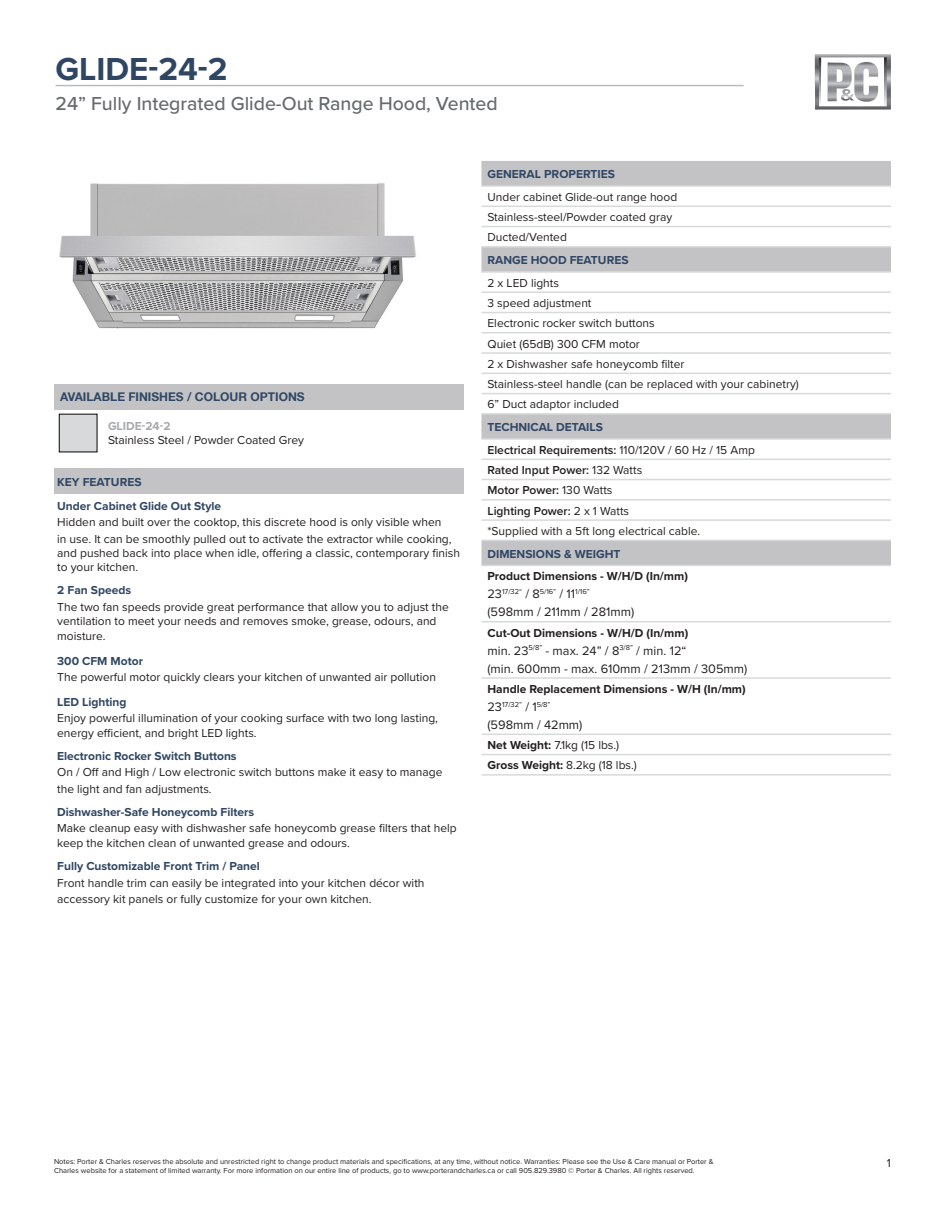
<style>
.page{position:relative;width:945px;height:1215px;background:#fff}
.page>*{position:absolute;margin:0;border:0;box-sizing:border-box;transform-origin:0 0}
.t1{font:700 33px "Proxima Nova";color:#2f4662}
.t2{font:500 19.5px "Proxima Nova";color:#666b6e}
.t3{font:12.75px "Proxima Nova";color:#231f20}
.Title_19pt_Black__Align_to_Left{font:12px/14.4px "Proxima Nova";color:#231f20}
.t4{font:700 12px "Proxima Nova";color:#304664}
.t5{font:600 12px "Proxima Nova";color:#231f20}
.t6{font:700 12px "Proxima Nova";color:#2f4662}
.t7{font:700 12px "Proxima Nova";color:#231f20}
.t8{font:700 12px "Helvetica 75";color:#304664}
.t9{font:700 12px "Proxima Nova";color:#a7aaac}
.t10{font:7.5px/9px "Proxima Nova";color:#231f20}
.s1{font-weight:400}
.s2{font-size:12.75px}
.s3{font-weight:700}
</style>
<div class="page">
<svg style="left:815px;top:54px;width:76px;height:56px"></svg>
<hr style="left:56px;top:85px;width:688px;height:1px;background:#b8bcbe">
<div style="left:54px;top:384px;width:410px;height:25px;background:#c3c3c5"></div>
<div style="left:59px;top:414px;width:38px;height:38px;background:#d8d9da"></div>
<div style="left:54px;top:468px;width:410px;height:25px;background:#c3c3c5"></div>
<svg style="left:482px;top:161px;width:409px;height:110px"></svg>
<svg style="left:482px;top:415px;width:409px;height:150px"></svg>
<hr style="left:482px;top:206px;width:409px;height:1px;background:#d8d9da">
<hr style="left:482px;top:226px;width:409px;height:1px;background:#d8d9da">
<hr style="left:482px;top:352px;width:409px;height:2px;background:#d8d9da">
<hr style="left:482px;top:291px;width:409px;height:2px;background:#d8d9da">
<hr style="left:482px;top:312px;width:409px;height:1px;background:#d8d9da">
<hr style="left:482px;top:332px;width:409px;height:2px;background:#d8d9da">
<hr style="left:482px;top:459px;width:409px;height:1px;background:#d8d9da">
<hr style="left:482px;top:677px;width:409px;height:2px;background:#d8d9da">
<hr style="left:482px;top:734px;width:409px;height:1px;background:#d8d9da">
<hr style="left:482px;top:754px;width:409px;height:1px;background:#d8d9da">
<hr style="left:482px;top:774px;width:409px;height:2px;background:#d8d9da">
<hr style="left:482px;top:621px;width:409px;height:1px;background:#d8d9da">
<hr style="left:482px;top:246px;width:409px;height:2px;background:#d8d9da">
<hr style="left:482px;top:373px;width:409px;height:1px;background:#d8d9da">
<hr style="left:482px;top:393px;width:409px;height:1px;background:#d8d9da">
<hr style="left:482px;top:413px;width:409px;height:2px;background:#d8d9da">
<hr style="left:482px;top:479px;width:409px;height:1px;background:#d8d9da">
<hr style="left:482px;top:499px;width:409px;height:2px;background:#d8d9da">
<hr style="left:482px;top:519px;width:409px;height:2px;background:#d8d9da">
<hr style="left:482px;top:540px;width:409px;height:1px;background:#d8d9da">
<hr style="left:482px;top:185px;width:409px;height:2px;background:#d8d9da">
<hr style="left:482px;top:271px;width:409px;height:2px;background:#d8d9da">
<hr style="left:482px;top:438px;width:409px;height:2px;background:#d8d9da">
<hr style="left:482px;top:565px;width:409px;height:1px;background:#d8d9da">
<img style="left:59px;top:183px;width:357px;height:146px">
<p class="t1" style="left:56px;top:44px;width:174px">GLIDE-24-2</p>
<p class="t2" style="left:56px;top:89px;width:444px">24” Fully Integrated Glide-Out Range Hood, Vented</p>
<p class="t8" style="left:60px;top:389px;width:246px">AVAILABLE FINISHES / COLOUR OPTIONS</p>
<p class="t9" style="left:108px;top:417px;width:64px">GLIDE-24-2</p>
<p class="Title_19pt_Black__Align_to_Left" style="left:108px;top:433px;width:198px">Stainless Steel / Powder Coated Grey</p>
<p class="t4" style="left:57px;top:473px;width:86px">KEY FEATURES</p>
<p class="t4" style="left:57px;top:497px;width:165px">Under Cabinet Glide Out Style</p>
<p class="Title_19pt_Black__Align_to_Left" style="left:57px;top:513px;width:396px;line-height:16.5px">Hidden and built over the cooktop, this discrete hood is only visible when in use. It can be smoothly pulled out to activate the extractor while cooking,</p>
<p class="Title_19pt_Black__Align_to_Left" style="left:57px;top:545px;width:404px">and pushed back into place when idle, offering a classic, contemporary finish to your kitchen.</p>
<p class="t4" style="left:57px;top:581px;width:75px">2 Fan Speeds</p>
<p class="Title_19pt_Black__Align_to_Left" style="left:57px;top:599px;width:393px">The two fan speeds provide great performance that allow you to adjust the ventilation to meet your needs and removes smoke, grease, odours, and moisture.</p>
<p class="t6" style="left:57px;top:652px;width:87px">300 CFM Motor</p>
<p class="Title_19pt_Black__Align_to_Left" style="left:57px;top:669px;width:380px">The powerful motor quickly clears your kitchen of unwanted air pollution</p>
<p class="t4" style="left:57px;top:693px;width:71px">LED Lighting</p>
<p class="Title_19pt_Black__Align_to_Left" style="left:57px;top:711px;width:382px">Enjoy powerful illumination of your cooking surface with two long lasting, energy efficient, and bright LED lights.</p>
<p class="t6" style="left:57px;top:747px;width:181px">Electronic Rocker Switch Buttons</p>
<p class="Title_19pt_Black__Align_to_Left" style="left:57px;top:763px;width:387px;line-height:16.5px">On / Off and High / Low electronic switch buttons make it easy to manage the light and fan adjustments.</p>
<p class="t6" style="left:57px;top:803px;width:198px">Dishwasher-Safe Honeycomb Filters</p>
<p class="Title_19pt_Black__Align_to_Left" style="left:57px;top:820px;width:401px;line-height:15px">Make cleanup easy with dishwasher safe honeycomb grease filters that help keep the kitchen clean of unwanted grease and odours.</p>
<p class="t6" style="left:57px;top:857px;width:204px">Fully Customizable Front Trim / Panel</p>
<p class="Title_19pt_Black__Align_to_Left" style="left:57px;top:874px;width:369px;line-height:16.5px">Front handle trim can easily be integrated into your kitchen décor with accessory kit panels or fully customize for your own kitchen.</p>
<p class="t4" style="left:488px;top:165px;width:129px">GENERAL PROPERTIES</p>
<p class="Title_19pt_Black__Align_to_Left" style="left:488px;top:189px;width:191px">Under cabinet Glide-out range hood</p>
<p class="Title_19pt_Black__Align_to_Left" style="left:488px;top:209px;width:186px">Stainless-steel/Powder coated gray</p>
<p class="Title_19pt_Black__Align_to_Left" style="left:488px;top:230px;width:81px">Ducted/Vented</p>
<p class="t4" style="left:488px;top:251px;width:143px">RANGE HOOD FEATURES</p>
<p class="Title_19pt_Black__Align_to_Left" style="left:488px;top:275px;width:73px">2 x LED lights</p>
<p class="Title_19pt_Black__Align_to_Left" style="left:488px;top:295px;width:105px">3 speed adjustment</p>
<p class="Title_19pt_Black__Align_to_Left" style="left:488px;top:316px;width:169px">Electronic rocker switch buttons</p>
<p class="Title_19pt_Black__Align_to_Left" style="left:488px;top:336px;width:154px">Quiet (65dB) 300 CFM motor</p>
<p class="Title_19pt_Black__Align_to_Left" style="left:488px;top:356px;width:198px">2 x Dishwasher safe honeycomb filter</p>
<p class="Title_19pt_Black__Align_to_Left" style="left:488px;top:376px;width:313px">Stainless-steel handle (can be replaced with your cabinetry)</p>
<p class="Title_19pt_Black__Align_to_Left" style="left:488px;top:397px;width:133px">6” Duct adaptor included</p>
<p class="t4" style="left:488px;top:418px;width:117px">TECHNICAL DETAILS</p>
<p class="t5" style="left:488px;top:441px;width:269px">Electrical Requirements: <span class="s1">110/120V / 60 Hz / 15 Amp</span></p>
<p class="t5" style="left:488px;top:461px;width:156px">Rated Input Power: <span class="s1">132 Watts</span></p>
<p class="t5" style="left:488px;top:481px;width:127px">Motor Power: <span class="s1">130 Watts</span></p>
<p class="t5" style="left:488px;top:502px;width:143px">Lighting Power: <span class="s1">2 x 1 Watts</span></p>
<p class="Title_19pt_Black__Align_to_Left" style="left:488px;top:523px;width:214px">*Supplied with a 5ft long electrical cable.</p>
<p class="t4" style="left:488px;top:545px;width:135px">DIMENSIONS &amp; WEIGHT</p>
<p class="t7" style="left:488px;top:567px;width:202px">Product Dimensions - W/H/D (In/mm)</p>
<p class="t10" style="left:488px;top:587px;width:104px"><span class="s2">23</span>17/32“ <span class="s2">/ 8</span>5/16” <span class="s2">/ 11</span>1/16”</p>
<p class="t3" style="left:488px;top:603px;width:148px">(598mm / 211mm / 281mm)</p>
<p class="t7" style="left:488px;top:624px;width:202px">Cut-Out Dimensions - W/H/D (In/mm)</p>
<p class="t3" style="left:488px;top:641px;width:200px">min. 23<sup>5/8”</sup> - max. 24” / 8<sup>3/8”</sup> / min. 12“</p>
<p class="t3" style="left:488px;top:659px;width:261px">(min. 600mm - max. 610mm / 213mm / 305mm)</p>
<p class="t7" style="left:488px;top:680px;width:260px">Handle Replacement Dimensions - W/H (In/mm)</p>
<p class="t10" style="left:488px;top:699px;width:64px"><span class="s2">23</span>17/32” <span class="s2">/ 1</span>5/8”</p>
<p class="t3" style="left:488px;top:715px;width:96px">(598mm / 42mm)</p>
<p class="Title_19pt_Black__Align_to_Left" style="left:488px;top:737px;width:133px"><span class="s3">Net Weight:</span> 7.1kg (15 lbs.)</p>
<p class="Title_19pt_Black__Align_to_Left" style="left:488px;top:758px;width:151px"><span class="s3">Gross Weight:</span> 8.2kg (18 lbs.)</p>
<p class="t10" style="left:54px;top:1157px;width:661px">Notes: Porter &amp; Charles reserves the absolute and unrestricted right to change product materials and specifications, at any time, without notice. Warranties: Please see the Use &amp; Care manual or Porter &amp;<br>Charles website for a statement of limited warranty. For more information on our entire line of products, go to www.porterandcharles.ca or call 905.829.3980 © Porter &amp; Charles. All rights reserved.</p>
<p class="Title_19pt_Black__Align_to_Left" style="left:887px;top:1156px;width:6px">1</p>
</div>
